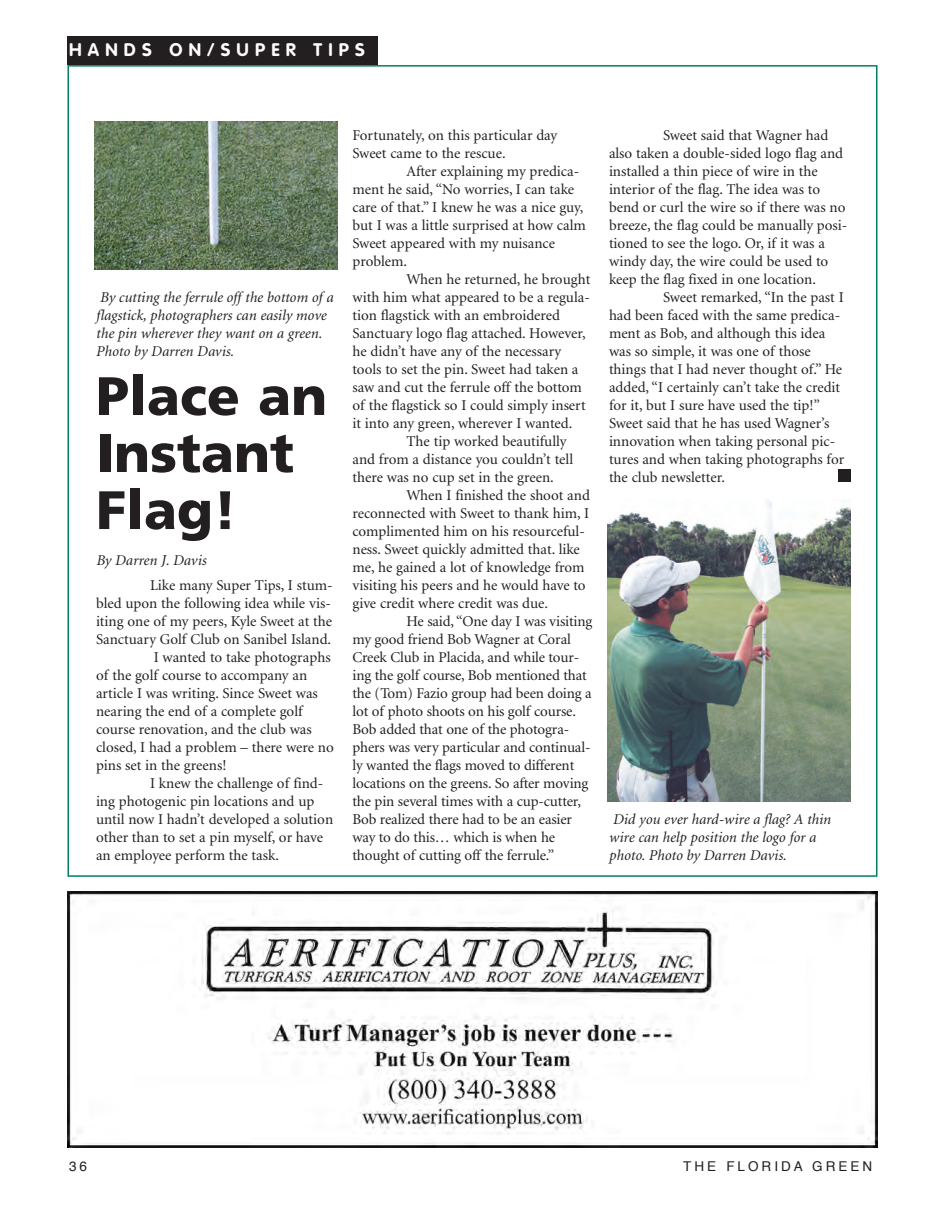
<style>
.page{position:relative;width:945px;height:1215px;background:#fff}
.page>*{position:absolute;margin:0;border:0;box-sizing:border-box;transform-origin:0 0}
.t1{font:900 54px/57px "Frutiger";color:#231f20}
.t2{font:700 18px "VAG Rounded";letter-spacing:.345em;color:#fff}
.t3{font:15px/18px "Minion";color:#231f20}
.t4{font:italic 15px/18px "Minion";color:#231f20}
.t5{font:13.5px "Helvetica";letter-spacing:.22em;color:#231f20}
</style>
<div class="page">
<div style="left:68px;top:36px;width:310px;height:29px;background:#231f20"></div>
<img style="left:68px;top:891px;width:809px;height:256px">
<img style="left:95px;top:122px;width:243px;height:148px">
<img style="left:608px;top:500px;width:242px;height:301px">
<div style="left:838px;top:470px;width:12px;height:12px;background:#231f20"></div>
<p class="t2" style="left:69px;top:42px;width:297px">HANDS ON/SUPER TIPS</p>
<p class="t4" style="left:96px;top:289px;width:239px">By cutting the ferrule off the bottom of a flagstick, photographers can easily move the pin wherever they want on a green.<br>Photo by Darren Davis.</p>
<h1 class="t1" style="left:96px;top:372px;width:233px">Place an<br>Instant<br>Flag!</h1>
<p class="t4" style="left:96px;top:552px;width:112px">By Darren J. Davis</p>
<p class="t3" style="left:150px;top:577px;width:184px">Like many Super Tips, I stum-</p>
<p class="t3" style="left:96px;top:595px;width:236px">bled upon the following idea while vis-</p>
<p class="t3" style="left:96px;top:613px;width:238px">iting one of my peers, Kyle Sweet at the</p>
<p class="t3" style="left:96px;top:631px;width:237px">Sanctuary Golf Club on Sanibel Island.</p>
<p class="t3" style="left:154px;top:649px;width:178px">I wanted to take photographs</p>
<p class="t3" style="left:96px;top:667px;width:213px">of the golf course to accompany an</p>
<p class="t3" style="left:96px;top:685px;width:223px">article I was writing. Since Sweet was</p>
<p class="t3" style="left:96px;top:703px;width:208px">nearing the end of a complete golf</p>
<p class="t3" style="left:96px;top:721px;width:217px">course renovation, and the club was</p>
<p class="t3" style="left:96px;top:739px;width:239px">closed, I had a problem – there were no</p>
<p class="t3" style="left:96px;top:757px;width:132px">pins set in the greens!</p>
<p class="t3" style="left:150px;top:775px;width:175px">I knew the challenge of find-</p>
<p class="t3" style="left:96px;top:793px;width:220px">ing photogenic pin locations and up</p>
<p class="t3" style="left:96px;top:811px;width:239px">until now I hadn’t developed a solution</p>
<p class="t3" style="left:96px;top:829px;width:229px">other than to set a pin myself, or have</p>
<p class="t3" style="left:96px;top:847px;width:185px">an employee perform the task.</p>
<p class="t3" style="left:352px;top:127px;width:206px">Fortunately, on this particular day<br>Sweet came to the rescue.</p>
<p class="t3" style="left:352px;top:163px;width:235px;text-indent:54px">After explaining my predica&shy;ment he said, “No worries, I can take care of that.” I knew he was a nice guy, but I was a little surprised at how calm<br>Sweet appeared with my nuisance problem.</p>
<p class="t3" style="left:406px;top:271px;width:185px">When he returned, he brought</p>
<p class="t3" style="left:352px;top:289px;width:239px">with him what appeared to be a regula-</p>
<p class="t3" style="left:352px;top:307px;width:209px">tion flagstick with an embroidered</p>
<p class="t3" style="left:352px;top:325px;width:235px">Sanctuary logo flag attached. However,</p>
<p class="t3" style="left:352px;top:343px;width:210px">he didn’t have any of the necessary</p>
<p class="t3" style="left:352px;top:361px;width:228px">tools to set the pin. Sweet had taken a</p>
<p class="t3" style="left:352px;top:379px;width:231px">saw and cut the ferrule off the bottom</p>
<p class="t3" style="left:352px;top:397px;width:235px">of the flagstick so I could simply insert</p>
<p class="t3" style="left:352px;top:415px;width:221px">it into any green, wherever I wanted.</p>
<p class="t3" style="left:406px;top:433px;width:162px">The tip worked beautifully</p>
<p class="t3" style="left:352px;top:451px;width:222px">and from a distance you couldn’t tell</p>
<p class="t3" style="left:352px;top:469px;width:203px">there was no cup set in the green.</p>
<p class="t3" style="left:406px;top:487px;width:185px">When I finished the shoot and</p>
<p class="t3" style="left:352px;top:505px;width:238px">reconnected with Sweet to thank him, I</p>
<p class="t3" style="left:352px;top:523px;width:234px">complimented him on his resourceful-</p>
<p class="t3" style="left:352px;top:541px;width:229px">ness. Sweet quickly admitted that. like</p>
<p class="t3" style="left:352px;top:559px;width:233px">me, he gained a lot of knowledge from</p>
<p class="t3" style="left:352px;top:577px;width:235px">visiting his peers and he would have to</p>
<p class="t3" style="left:352px;top:595px;width:197px">give credit where credit was due.</p>
<p class="t3" style="left:406px;top:613px;width:187px">He said, “One day I was visiting</p>
<p class="t3" style="left:352px;top:631px;width:220px">my good friend Bob Wagner at Coral</p>
<p class="t3" style="left:352px;top:649px;width:228px">Creek Club in Placida, and while tour-</p>
<p class="t3" style="left:352px;top:667px;width:236px">ing the golf course, Bob mentioned that</p>
<p class="t3" style="left:352px;top:685px;width:241px">the (Tom) Fazio group had been doing a</p>
<p class="t3" style="left:352px;top:703px;width:225px">lot of photo shoots on his golf course.</p>
<p class="t3" style="left:352px;top:721px;width:218px">Bob added that one of the photogra-</p>
<p class="t3" style="left:352px;top:739px;width:239px">phers was very particular and continual-</p>
<p class="t3" style="left:352px;top:757px;width:223px">ly wanted the flags moved to different</p>
<p class="t3" style="left:352px;top:775px;width:237px">locations on the greens. So after moving</p>
<p class="t3" style="left:352px;top:793px;width:230px">the pin several times with a cup-cutter,</p>
<p class="t3" style="left:352px;top:811px;width:221px">Bob realized there had to be an easier</p>
<p class="t3" style="left:352px;top:829px;width:204px">way to do this… which is when he</p>
<p class="t3" style="left:352px;top:847px;width:203px">thought of cutting off the ferrule.”</p>
<p class="t3" style="left:609px;top:127px;width:240px;text-indent:54px">Sweet said that Wagner had also taken a double-sided logo flag and installed a thin piece of wire in the interior of the flag. The idea was to bend or curl the wire so if there was no breeze, the flag could be manually posi&shy;tioned to see the logo. Or, if it was a windy day, the wire could be used to keep the flag fixed in one location.</p>
<p class="t3" style="left:609px;top:289px;width:237px;text-indent:54px">Sweet remarked, “In the past I had been faced with the same predica&shy;ment as Bob, and although this idea was so simple, it was one of those things that I had never thought of.” He added, “I certainly can’t take the credit for it, but I sure have used the tip!” Sweet said that he has used Wagner’s innovation when taking personal pic&shy;tures and when taking photographs for the club newsletter.</p>
<p class="t4" style="left:609px;top:811px;width:223px">Did you ever hard-wire a flag? A thin wire can help position the logo for a photo. Photo by Darren Davis.</p>
<p class="t5" style="left:69px;top:1161px;width:20px">36</p>
<p class="t5" style="left:683px;top:1161px;width:191px">THE FLORIDA GREEN</p>
</div>
